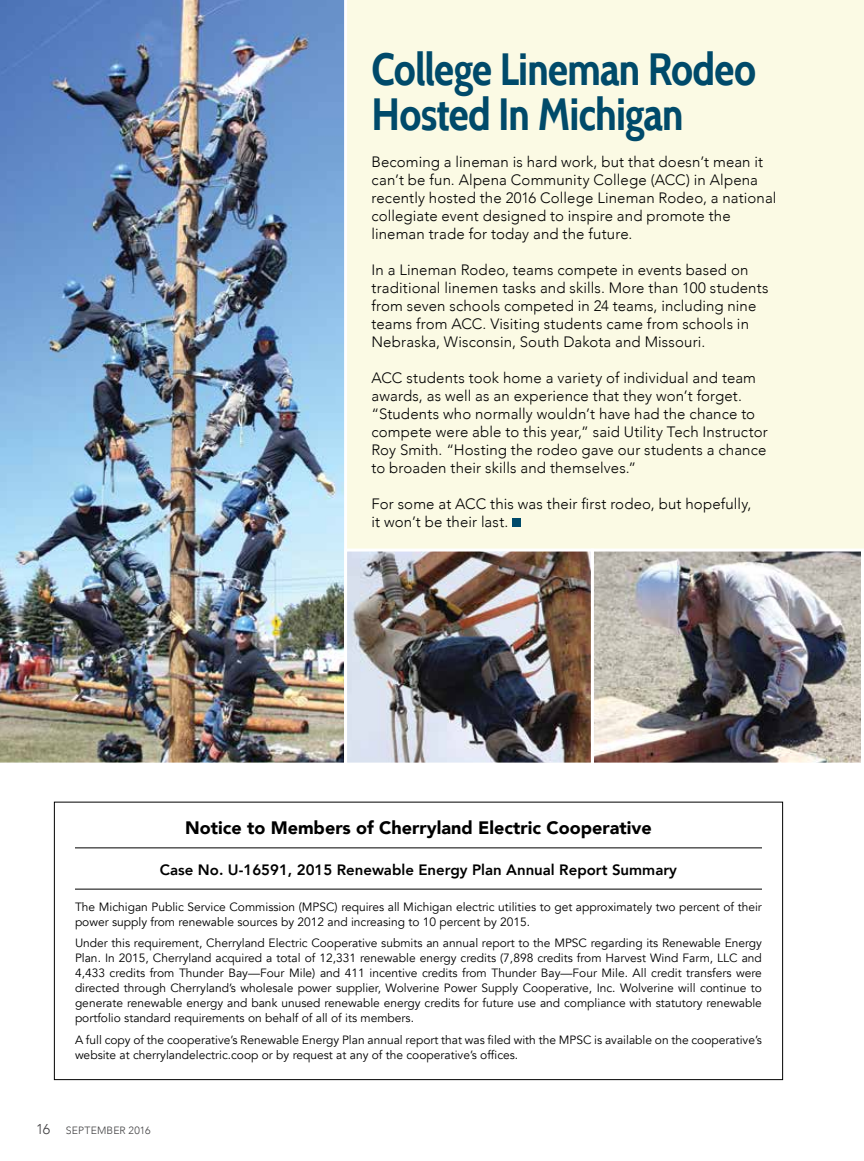
<style>
.page{position:relative;width:864px;height:1161px;background:#fff}
.page>*{position:absolute;margin:0;border:0;box-sizing:border-box;transform-origin:0 0}
.t1{font:700 45px/45px "Cabin Condensed";letter-spacing:-.015em;color:#004a6a}
.t2{font:900 18px "Avenir";color:#000}
.t3{font:300 15px/18px "Avenir";letter-spacing:.01em;color:#000}
.t4{font:800 15px "Avenir";color:#000}
.t5{font:12px/15px "Avenir";color:#000}
.t6{font:300 10.5px "Avenir";letter-spacing:.015em;color:#414042}
.s1{font-size:14.25px}
</style>
<div class="page">
<div style="left:0;top:0;width:864px;height:764px;background:#fbfae4"></div>
<img style="left:0;top:0;width:347px;height:764px">
<img style="left:348px;top:553px;width:512px;height:209px">
<div style="left:591px;top:549px;width:273px;height:217px;border:3px solid #fff"></div>
<div style="left:344px;top:549px;width:250px;height:217px;border:3px solid #fff"></div>
<div style="left:512px;top:519px;width:9px;height:8px;background:#004a6a"></div>
<hr style="left:75px;top:848px;width:687px;height:1px;background:#000">
<hr style="left:75px;top:889px;width:687px;height:1px;background:#000">
<h1 class="t1" style="left:372px;top:46px;width:386px">College Lineman Rodeo<br>Hosted In Michigan</h1>
<p class="t3" style="left:372px;top:153px;width:406px">Becoming a lineman is hard work, but that doesn’t mean it can’t be fun. Alpena Community College (ACC) in Alpena recently hosted the 2016 College Lineman Rodeo, a national collegiate event designed to inspire and promote the lineman trade for today and the future.</p>
<p class="t3" style="left:372px;top:261px;width:399px">In a Lineman Rodeo, teams compete in events based on traditional linemen tasks and skills. More than 100 students from seven schools competed in 24 teams, including nine teams from ACC. Visiting students came from schools in Nebraska, Wisconsin, South Dakota and Missouri.</p>
<p class="t3" style="left:372px;top:369px;width:398px">ACC students took home a variety of individual and team awards, as well as an experience that they won’t forget. “Students who normally wouldn’t have had the chance to compete were able to this year,” said Utility Tech Instructor Roy Smith. “Hosting the rodeo gave our students a chance to broaden their skills and themselves.”</p>
<p class="t3" style="left:372px;top:495px;width:381px">For some at ACC this was their first rodeo, but hopefully, it won’t be their last.</p>
<h2 class="t2" style="left:185px;top:812px;width:468px">Notice to Members of Cherryland Electric Cooperative</h2>
<p class="t4" style="left:160px;top:858px;width:519px">Case No. U-16591, 2015 Renewable Energy Plan Annual Report Summary</p>
<p class="t5" style="left:75px;top:899px;width:688px">The Michigan Public Service Commission (MPSC) requires all Michigan electric utilities to get approximately two percent of their power supply from renewable sources by 2012 and increasing to 10 percent by 2015.</p>
<p class="t5" style="left:75px;top:936px;width:689px;text-align:justify">Under this requirement, Cherryland Electric Cooperative submits an annual report to the MPSC regarding its Renewable Energy Plan. In 2015, Cherryland acquired a total of 12,331 renewable energy credits (7,898 credits from Harvest Wind Farm, LLC and 4,433 credits from Thunder Bay—Four Mile) and 411 incentive credits from Thunder Bay—Four Mile. All credit transfers were directed through Cherryland’s wholesale power supplier, Wolverine Power Supply Cooperative, Inc. Wolverine will continue to generate renewable energy and bank unused renewable energy credits for future use and compliance with statutory renewable portfolio standard requirements on behalf of all of its members.</p>
<p class="t5" style="left:75px;top:1033px;width:688px">A full copy of the cooperative’s Renewable Energy Plan annual report that was filed with the MPSC is available on the cooperative’s website at cherrylandelectric.coop or by request at any of the cooperative’s offices.</p>
<p class="t6" style="left:36px;top:1124px;width:116px"><span class="s1">16</span> SEPTEMBER 2016</p>
</div>
